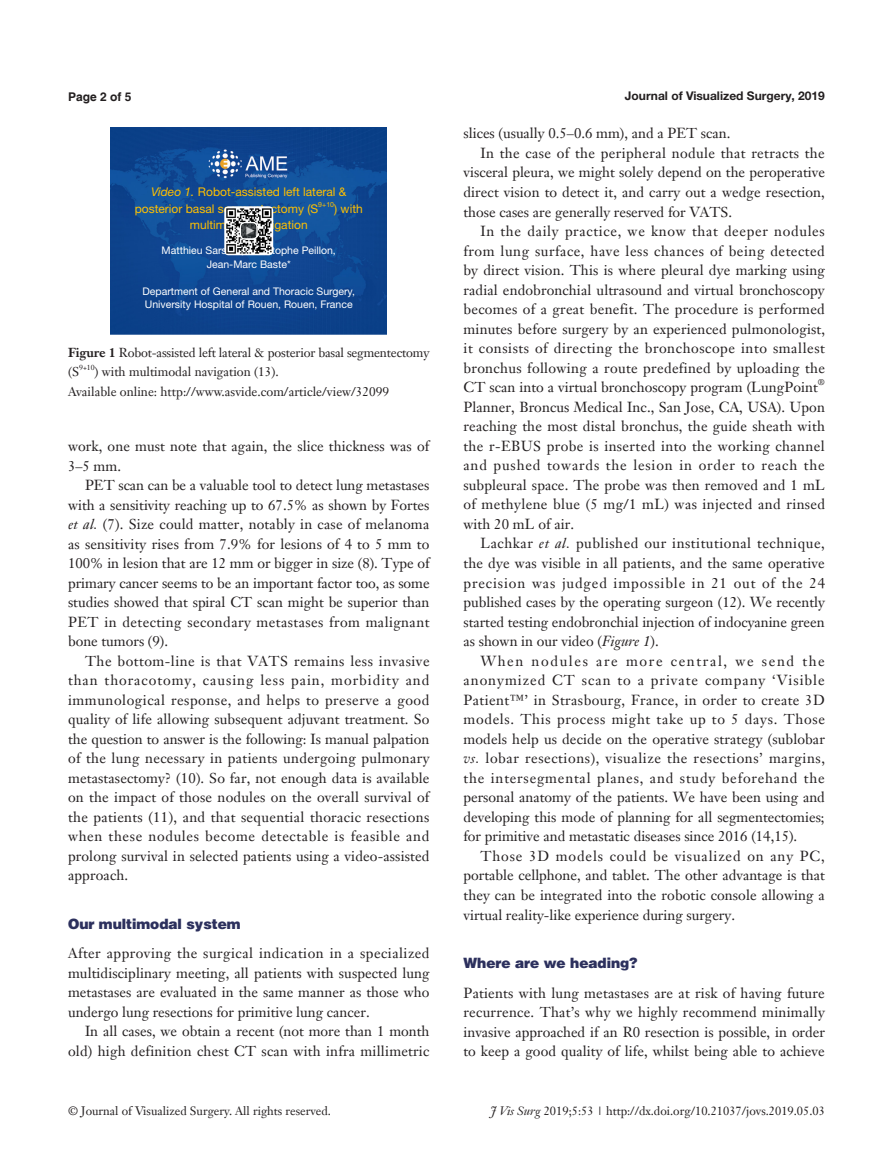
<style>
.page{position:relative;width:893px;height:1170px;background:#fff}
.page>*{position:absolute;margin:0;border:0;box-sizing:border-box;transform-origin:0 0}
.t1{font:14.25px/19.5px "Janson Text LT";letter-spacing:.005em;color:#231f20;text-align:justify}
.t2{font:900 14.25px "Helvetica";color:#2c305d}
.t3{font:12.75px/19.5px "Janson Text LT";color:#231f20}
.t4{font:12px "Janson Text LT";color:#231f20}
.t5{font:12px/16.5px "Helvetica Neue LT Pro";color:#ffc000}
.t6{font:700 12px "Helvetica Neue LT Pro";color:#231f20}
.t7{font:700 12px "Helvetica";color:#231f20}
.t8{font:11.55px "Times New Roman";color:#fff}
.t9{font:10.5px/13.5px "Helvetica Neue LT Pro";color:#fff;text-align:center}
.t10{font:8.25px "Janson Text LT";color:#231f20}
.t11{font:7.5px "Janson Text LT";color:#231f20}
.t12{font:7.05px "Helvetica Neue LT Pro";color:#ffc000}
.s1{font-style:italic}
.s2{font-weight:700}
</style>
<div class="page">
<img style="left:111px;top:127px;width:276px;height:207px">
<svg style="left:224px;top:206px;width:49px;height:49px"></svg>
<img style="left:225px;top:207px;width:47px;height:47px">
<svg style="left:240px;top:222px;width:17px;height:17px"></svg>
<div style="left:240px;top:222px;width:17px;height:17px;border:1px solid #fff;border-radius:4px"></div>
<p class="t7" style="left:68px;top:89px;width:65px">Page 2 of 5</p>
<p class="t6" style="left:625px;top:88px;width:202px">Journal of Visualized Surgery, 2019</p>
<p class="t5" style="left:135px;top:183px;width:213px;text-indent:16px"><span class="s1">Video 1.</span> Robot-assisted left lateral &amp; posterior basal segmentectomy (S</p>
<p class="t12" style="left:318px;top:200px;width:17px">9+10</p>
<p class="t5" style="left:334px;top:200px;width:30px">) with</p>
<p class="t5" style="left:190px;top:216px;width:119px">multimodal navigation</p>
<p class="t9" style="left:162px;top:243px;width:176px">Matthieu Sarsam, Christophe Peillon,<br>Jean-Marc Baste*</p>
<p class="t9" style="left:143px;top:284px;width:214px;text-align:left">Department of General and Thoracic Surgery,<br>University Hospital of Rouen, Rouen, France</p>
<p class="t8" style="left:259px;top:225px;width:13px;rotate:90deg">▲</p>
<p class="t3" style="left:68px;top:342px;width:363px"><span class="s2">Figure 1</span> Robot-assisted left lateral &amp; posterior basal segmentectomy (S</p>
<p class="t11" style="left:79px;top:363px;width:17px">9+10</p>
<p class="t3" style="left:95px;top:362px;width:186px">) with multimodal navigation (13).</p>
<p class="t3" style="left:68px;top:381px;width:322px">Available online: http://www.asvide.com/article/view/32099</p>
<p class="t1" style="left:68px;top:436px;width:363px">work, one must note that again, the slice thickness was of<br>3–5 mm.</p>
<p class="t1" style="left:68px;top:475px;width:363px;text-indent:17px">PET scan can be a valuable tool to detect lung metastases with a sensitivity reaching up to 67.5% as shown by Fortes <span class="s1">et al.</span> (7). Size could matter, notably in case of melanoma as sensitivity rises from 7.9% for lesions of 4 to 5 mm to 100% in lesion that are 12 mm or bigger in size (8). Type of primary cancer seems to be an important factor too, as some studies showed that spiral CT scan might be superior than PET in detecting secondary metastases from malignant bone tumors (9).</p>
<p class="t1" style="left:68px;top:651px;width:363px;text-indent:17px">The bottom-line is that VATS remains less invasive than thoracotomy, causing less pain, morbidity and immunological response, and helps to preserve a good quality of life allowing subsequent adjuvant treatment. So the question to answer is the following: Is manual palpation of the lung necessary in patients undergoing pulmonary metastasectomy? (10). So far, not enough data is available on the impact of those nodules on the overall survival of the patients (11), and that sequential thoracic resections when these nodules become detectable is feasible and prolong survival in selected patients using a video-assisted approach.</p>
<p class="t2" style="left:68px;top:914px;width:174px">Our multimodal system</p>
<p class="t1" style="left:68px;top:943px;width:363px">After approving the surgical indication in a specialized multidisciplinary meeting, all patients with suspected lung metastases are evaluated in the same manner as those who undergo lung resections for primitive lung cancer.</p>
<p class="t1" style="left:68px;top:1021px;width:363px;text-align:right">In all cases, we obtain a recent (not more than 1 month old) high definition chest CT scan with infra millimetric</p>
<p class="t1" style="left:463px;top:124px;width:269px">slices (usually 0.5–0.6 mm), and a PET scan.</p>
<p class="t1" style="left:463px;top:143px;width:363px;text-indent:17px">In the case of the peripheral nodule that retracts the visceral pleura, we might solely depend on the peroperative direct vision to detect it, and carry out a wedge resection, those cases are generally reserved for VATS.</p>
<p class="t1" style="left:463px;top:221px;width:363px;text-indent:17px">In the daily practice, we know that deeper nodules from lung surface, have less chances of being detected by direct vision. This is where pleural dye marking using radial endobronchial ultrasound and virtual bronchoscopy becomes of a great benefit. The procedure is performed minutes before surgery by an experienced pulmonologist, it consists of directing the bronchoscope into smallest bronchus following a route predefined by uploading the CT scan into a virtual bronchoscopy program (LungPoint</p>
<p class="t10" style="left:818px;top:377px;width:8px">®</p>
<p class="t1" style="left:463px;top:397px;width:363px">Planner, Broncus Medical Inc., San Jose, CA, USA). Upon reaching the most distal bronchus, the guide sheath with the r-EBUS probe is inserted into the working channel and pushed towards the lesion in order to reach the subpleural space. The probe was then removed and 1 mL of methylene blue (5 mg/1 mL) was injected and rinsed with 20 mL of air.</p>
<p class="t1" style="left:463px;top:533px;width:363px;text-indent:17px">Lachkar <span class="s1">et al.</span> published our institutional technique, the dye was visible in all patients, and the same operative precision was judged impossible in 21 out of the 24 published cases by the operating surgeon (12). We recently started testing endobronchial injection of indocyanine green as shown in our video (<span class="s1">Figure 1</span>).</p>
<p class="t1" style="left:463px;top:650px;width:363px;text-indent:17px">When nodules are more central, we send the anonymized CT scan to a private company ‘Visible Patient™’ in Strasbourg, France, in order to create 3D models. This process might take up to 5 days. Those models help us decide on the operative strategy (sublobar <span class="s1">vs.</span> lobar resections), visualize the resections’ margins, the intersegmental planes, and study beforehand the personal anatomy of the patients. We have been using and developing this mode of planning for all segmentectomies; for primitive and metastatic diseases since 2016 (14,15).</p>
<p class="t1" style="left:463px;top:846px;width:363px;text-indent:17px">Those 3D models could be visualized on any PC, portable cellphone, and tablet. The other advantage is that they can be integrated into the robotic console allowing a virtual reality-like experience during surgery.</p>
<p class="t2" style="left:463px;top:954px;width:176px">Where are we heading?</p>
<p class="t1" style="left:463px;top:982px;width:363px">Patients with lung metastases are at risk of having future recurrence. That’s why we highly recommend minimally invasive approached if an R0 resection is possible, in order to keep a good quality of life, whilst being able to achieve</p>
<p class="t4" style="left:68px;top:1103px;width:264px">© Journal of Visualized Surgery. All rights reserved.</p>
<p class="t4" style="left:491px;top:1103px;width:336px"><span class="s1">J Vis Surg</span> 2019;5:53 | http://dx.doi.org/10.21037/jovs.2019.05.03</p>
</div>
